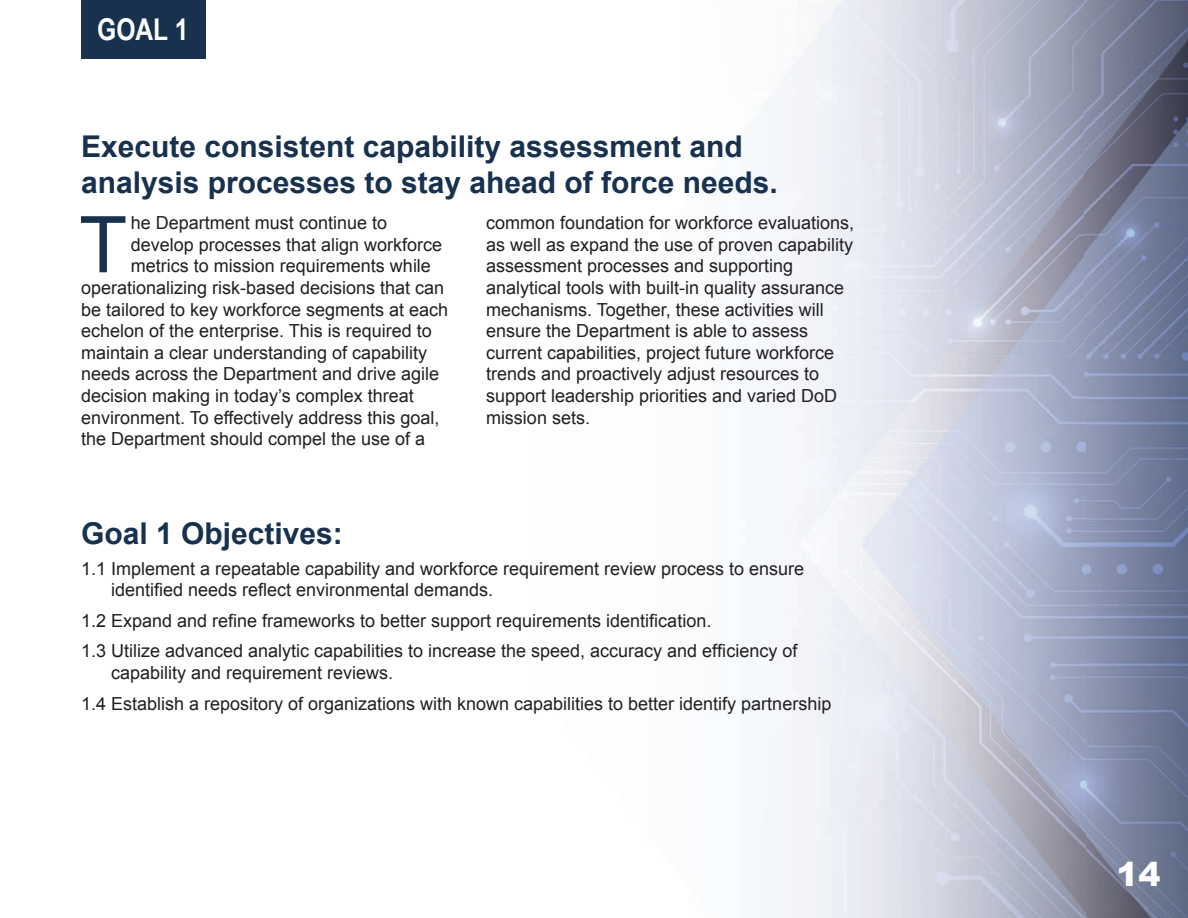
<style>
.page{position:relative;width:1188px;height:918px;background:#fff}
.page>*{position:absolute;margin:0;border:0;box-sizing:border-box;transform-origin:0 0}
.t1{font:78.3px "Arial";color:#17314e}
.t2{font:900 33px "Arial";color:#fff}
.t3{font:700 30px/36px "Arial";color:#17314e}
.t4{font:700 30px "Arial Narrow";color:#fff}
.t5{font:18px/21.6px "Arial";color:#231f20}
</style>
<div class="page">
<img style="left:81px;top:0;width:1107px;height:918px">
<div style="left:81px;top:0;width:124px;height:58px;background:#17314e"></div>
<h3 class="t4" style="left:97px;top:7px;width:93px">GOAL 1</h3>
<h3 class="t3" style="left:81px;top:129px;width:698px">Execute consistent capability assessment and analysis processes to stay ahead of force needs.</h3>
<h1 class="t1" style="left:79px;top:194px;width:49px">T</h1>
<p class="t5" style="left:131px;top:212px;width:258px">he Department must continue to</p>
<p class="t5" style="left:486px;top:212px;width:370px">common foundation for workforce evaluations, as well as expand the use of proven capability assessment processes and supporting analytical tools with built-in quality assurance mechanisms. Together, these activities will ensure the Department is able to assess current capabilities, project future workforce trends and proactively adjust resources to support leadership priorities and varied DoD mission sets.</p>
<p class="t5" style="left:131px;top:234px;width:313px">develop processes that align workforce</p>
<p class="t5" style="left:131px;top:255px;width:302px">metrics to mission requirements while</p>
<p class="t5" style="left:81px;top:277px;width:365px">operationalizing risk-based decisions that can</p>
<p class="t5" style="left:81px;top:299px;width:369px">be tailored to key workforce segments at each</p>
<p class="t5" style="left:81px;top:320px;width:352px">echelon of the enterprise. This is required to</p>
<p class="t5" style="left:81px;top:342px;width:348px">maintain a clear understanding of capability</p>
<p class="t5" style="left:81px;top:363px;width:360px">needs across the Department and drive agile</p>
<p class="t5" style="left:81px;top:385px;width:334px">decision making in today’s complex threat</p>
<p class="t5" style="left:81px;top:407px;width:360px">environment. To effectively address this goal,</p>
<p class="t5" style="left:81px;top:428px;width:346px">the Department should compel the use of a</p>
<h3 class="t3" style="left:81px;top:517px;width:263px">Goal 1 Objectives:</h3>
<p class="t5" style="left:111px;top:558px;width:695px;text-indent:-30px">1.1 Implement a repeatable capability and workforce requirement review process to ensure identified needs reflect environmental demands.</p>
<p class="t5" style="left:81px;top:605px;width:718px;line-height:30.6px">1.2 Expand and refine frameworks to better support requirements identification.<br>1.3 Utilize advanced analytic capabilities to increase the speed, accuracy and efficiency of</p>
<p class="t5" style="left:81px;top:658px;width:752px;line-height:30.6px;text-indent:30px">capability and requirement reviews.<br>1.4 Establish a repository of organizations with known capabilities to better identify partnership</p>
<h2 class="t2" style="left:1117px;top:851px;width:46px">14</h2>
</div>
